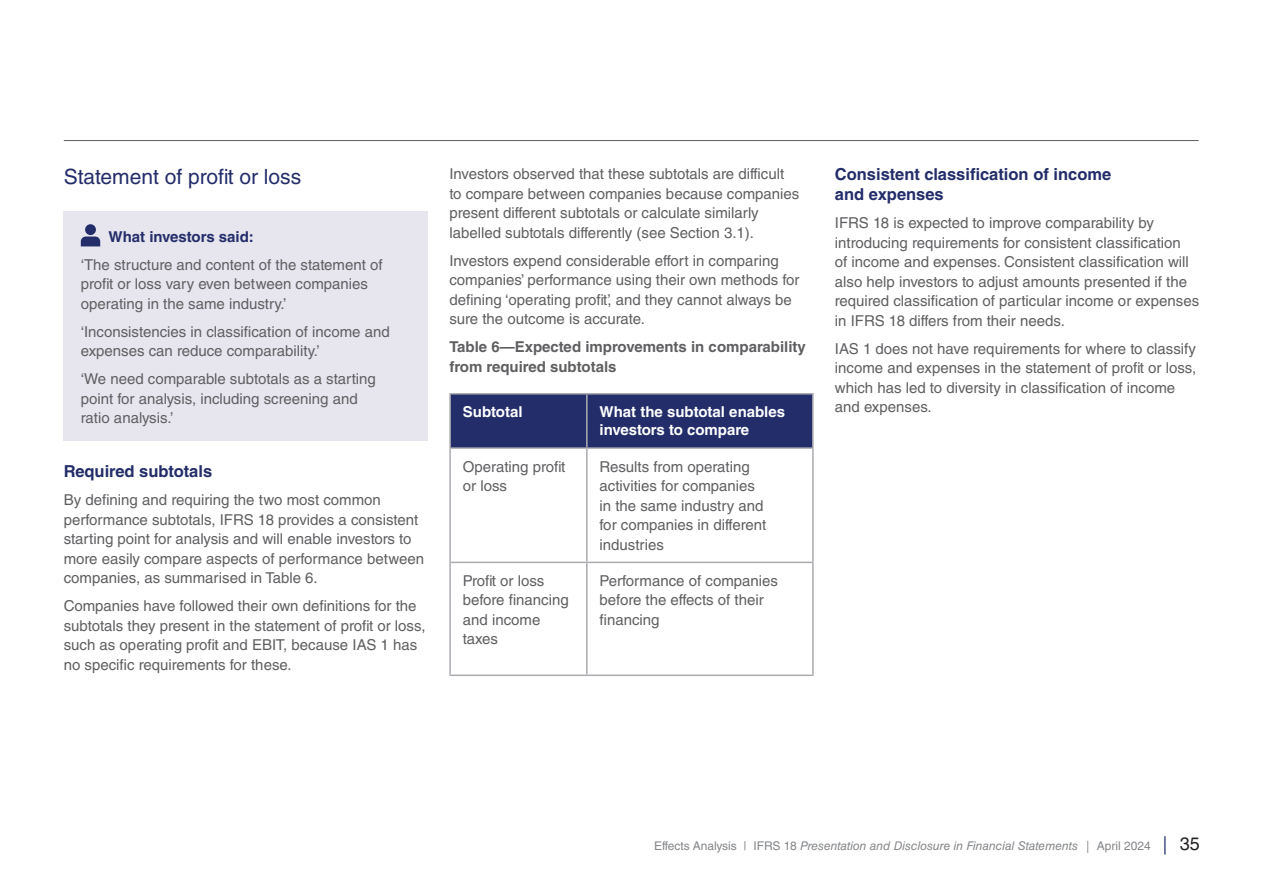
<style>
.page{position:relative;width:1263px;height:893px;background:#fff}
.page>*{position:absolute;margin:0;border:0;box-sizing:border-box;transform-origin:0 0}
.Level_2_heading{font:21px "Helvetica LT Std";color:#232d6a}
.Level_3_heading{font:700 16.5px/19.8px "Helvetica LT Std";color:#232d6a}
.Body_copy{font:15px/19.5px "Helvetica LT Std";color:#5f5f62}
.Body_copy-2{font:700 15px/19.5px "Helvetica LT Std";color:#5f5f62}
.Table_heading{font:700 15px/18px "Helvetica LT Std";color:#fff}
.Body_copy-3{font:700 15px "Helvetica LT Std";color:#232d6a}
.t1{font:italic 12px "Helvetica LT Std";color:#848689}
.s1{font-style:normal}
.s2{font-family:"Swift LT Pro";font-style:normal}
.s3{font-family:"Swift LT Pro";font-style:normal;font-size:18px;color:#232d6a}
.s4{font-style:normal;font-size:18px;color:#231f20}
</style>
<div class="page">
<hr style="left:64px;top:140px;width:1135px;height:1px;background:#5f5f62">
<div style="left:64px;top:211px;width:364px;height:229px;background:#e7e6ee"></div>
<div style="left:85px;top:224px;width:11px;height:11px;background:#232d6a;border-radius:50%"></div>
<svg style="left:81px;top:237px;width:19px;height:9px"></svg>
<div style="left:451px;top:395px;width:361px;height:52px;background:#232d6a"></div>
<svg style="left:451px;top:561px;width:361px;height:3px"></svg>
<hr style="left:449px;top:393px;width:138px;height:2px;background:#abacb0">
<hr style="left:449px;top:395px;width:2px;height:52px;background:#abacb0">
<hr style="left:587px;top:393px;width:227px;height:2px;background:#abacb0">
<hr style="left:586px;top:395px;width:2px;height:52px;background:#abacb0">
<hr style="left:812px;top:395px;width:2px;height:52px;background:#abacb0">
<hr style="left:449px;top:447px;width:138px;height:2px;background:#abacb0">
<hr style="left:449px;top:449px;width:2px;height:113px;background:#abacb0">
<hr style="left:587px;top:447px;width:227px;height:2px;background:#abacb0">
<hr style="left:586px;top:449px;width:2px;height:113px;background:#abacb0">
<hr style="left:812px;top:449px;width:2px;height:113px;background:#abacb0">
<hr style="left:449px;top:562px;width:138px;height:1px;background:#abacb0">
<hr style="left:449px;top:563px;width:2px;height:111px;background:#abacb0">
<hr style="left:587px;top:562px;width:227px;height:1px;background:#abacb0">
<hr style="left:586px;top:563px;width:2px;height:111px;background:#abacb0">
<hr style="left:812px;top:563px;width:2px;height:111px;background:#abacb0">
<hr style="left:449px;top:674px;width:138px;height:2px;background:#abacb0">
<hr style="left:587px;top:674px;width:227px;height:2px;background:#abacb0">
<p class="Level_2_heading" style="left:64px;top:164px;width:239px">Statement of profit or loss</p>
<p class="Body_copy-3" style="left:109px;top:228px;width:147px">What investors said:</p>
<p class="Body_copy" style="left:81px;top:255px;width:303px">‘The structure and content of the statement of profit or loss vary even between companies operating in the same industry.’</p>
<p class="Body_copy" style="left:81px;top:322px;width:310px">‘Inconsistencies in classification of income and expenses can reduce comparability.’</p>
<p class="Body_copy" style="left:81px;top:369px;width:297px">‘We need comparable subtotals as a starting point for analysis, including screening and ratio analysis.’</p>
<p class="Level_3_heading" style="left:64px;top:461px;width:150px">Required subtotals</p>
<p class="Body_copy" style="left:64px;top:490px;width:362px">By defining and requiring the two most common performance subtotals, IFRS 18 provides a consistent starting point for analysis and will enable investors to more easily compare aspects of performance between companies, as summarised in Table 6.</p>
<p class="Body_copy" style="left:64px;top:596px;width:363px">Companies have followed their own definitions for the subtotals they present in the statement of profit or loss, such as operating profit and EBIT, because IAS 1 has no specific requirements for these.</p>
<p class="Body_copy" style="left:449px;top:164px;width:352px">Investors observed that these subtotals are difficult to compare between companies because companies present different subtotals or calculate similarly labelled subtotals differently (see Section 3.1).</p>
<p class="Body_copy" style="left:449px;top:251px;width:352px">Investors expend considerable effort in comparing companies’ performance using their own methods for defining ‘operating profit’, and they cannot always be sure the outcome is accurate.</p>
<p class="Body_copy-2" style="left:449px;top:337px;width:358px">Table 6—Expected improvements in comparability from required subtotals</p>
<p class="Table_heading" style="left:463px;top:403px;width:61px">Subtotal</p>
<p class="Table_heading" style="left:600px;top:403px;width:187px">What the subtotal enables investors to compare</p>
<p class="Body_copy" style="left:463px;top:457px;width:104px">Operating profit or loss</p>
<p class="Body_copy" style="left:600px;top:457px;width:168px">Results from operating activities for companies in the same industry and for companies in different industries</p>
<p class="Body_copy" style="left:463px;top:571px;width:107px">Profit or loss before financing and income taxes</p>
<p class="Body_copy" style="left:600px;top:571px;width:180px">Performance of companies before the effects of their financing</p>
<p class="Level_3_heading" style="left:835px;top:164px;width:278px">Consistent classification of income and expenses</p>
<p class="Body_copy" style="left:835px;top:213px;width:366px">IFRS 18 is expected to improve comparability by introducing requirements for consistent classification<br>of income and expenses. Consistent classification will also help investors to adjust amounts presented if the required classification of particular income or expenses in IFRS 18 differs from their needs.</p>
<p class="Body_copy" style="left:835px;top:339px;width:363px">IAS 1 does not have requirements for where to classify income and expenses in the statement of profit or loss, which has led to diversity in classification of income and expenses.</p>
<p class="t1" style="left:654px;top:839px;width:547px"><span class="s1">Effects Analysis | IFRS 18</span> Presentation and Disclosure in Financial Statements <span class="s2">|</span> <span class="s1">April 2024</span> <span class="s3">|</span> <span class="s4">35</span></p>
</div>
